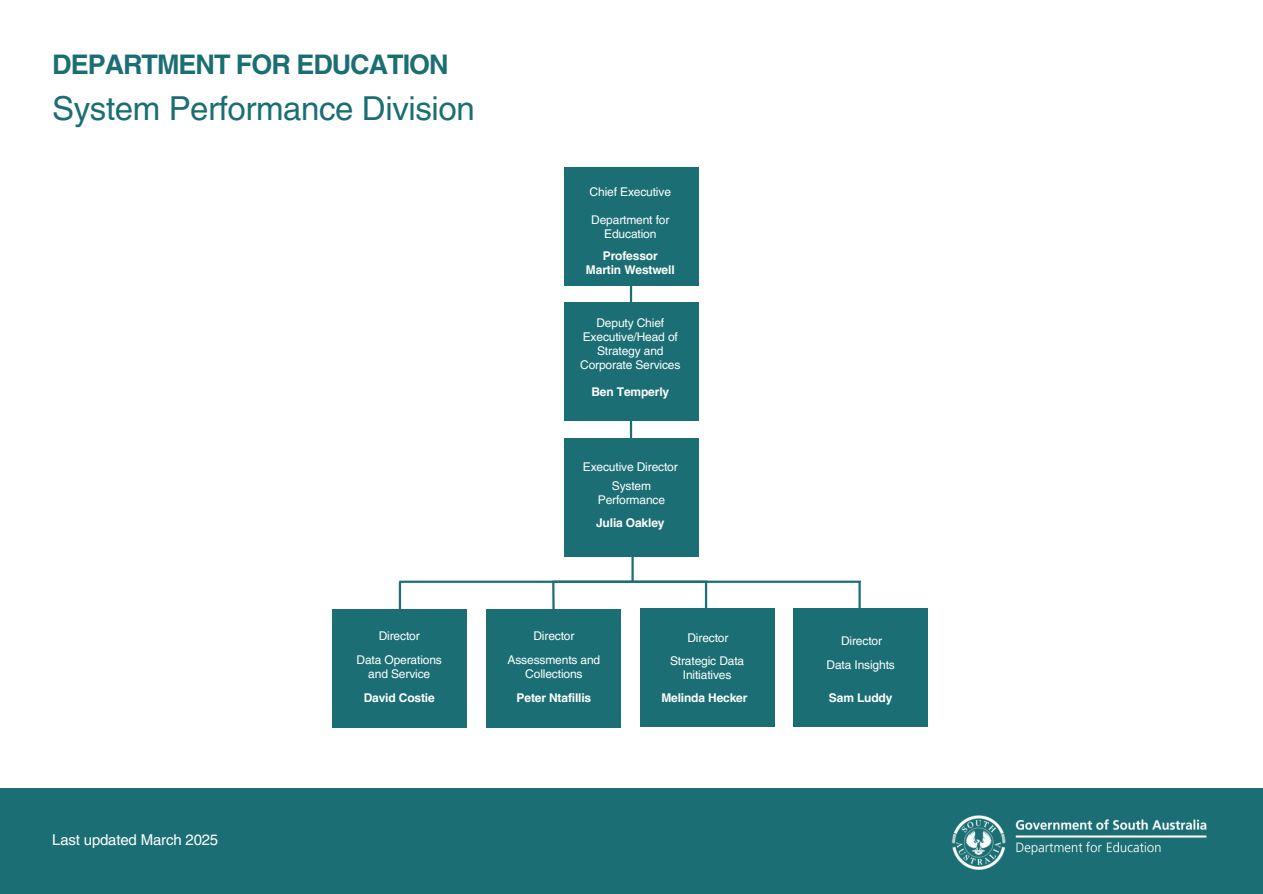
<style>
.page{position:relative;width:1263px;height:894px;background:#fff}
.page>*{position:absolute;margin:0;border:0;box-sizing:border-box;transform-origin:0 0}
.t1{font:33px "Helvetica LT Pro";letter-spacing:-.01em;color:#1b6f74}
.t2{font:700 27px "Helvetica LT Pro";letter-spacing:-.04em;color:#1b6f74}
.t3{font:15px "Helvetica LT Pro";letter-spacing:-.01em;color:#fff}
.t4{font:12px/14px "Helvetica LT Pro";letter-spacing:-.01em;color:#fefefe;text-align:center}
.t5{font:700 12px/14px "Helvetica LT Pro";letter-spacing:-.01em;color:#fefefe;text-align:center}
</style>
<div class="page">
<hr style="left:630px;top:357px;width:2px;height:81px;background:#1b6f74">
<hr style="left:630px;top:222px;width:2px;height:80px;background:#1b6f74">
<hr style="left:631px;top:504px;width:3px;height:77px;background:#1b6f74">
<hr style="left:399px;top:580px;width:308px;height:2px;background:#1b6f74">
<hr style="left:552px;top:581px;width:3px;height:28px;background:#1b6f74">
<hr style="left:399px;top:581px;width:2px;height:77px;background:#1b6f74">
<hr style="left:705px;top:581px;width:2px;height:77px;background:#1b6f74">
<div style="left:0;top:787px;width:1262px;height:106px;background:#1b6f74"></div>
<img style="left:951px;top:815px;width:256px;height:55px">
<div style="left:564px;top:302px;width:134px;height:119px;background:#1b6f74"></div>
<div style="left:564px;top:167px;width:134px;height:118px;background:#1b6f74"></div>
<div style="left:564px;top:438px;width:134px;height:118px;background:#1b6f74"></div>
<div style="left:333px;top:609px;width:134px;height:119px;background:#1b6f74"></div>
<div style="left:486px;top:609px;width:135px;height:119px;background:#1b6f74"></div>
<div style="left:640px;top:608px;width:134px;height:119px;background:#1b6f74"></div>
<hr style="left:553px;top:580px;width:308px;height:2px;background:#1b6f74">
<hr style="left:858px;top:581px;width:3px;height:77px;background:#1b6f74">
<div style="left:793px;top:608px;width:135px;height:119px;background:#1b6f74"></div>
<h2 class="t2" style="left:52px;top:54px;width:398px">DEPARTMENT FOR EDUCATION</h2>
<h1 class="t1" style="left:52px;top:96px;width:424px">System Performance Division</h1>
<p class="t4" style="left:590px;top:186px;width:83px">Chief Executive</p>
<p class="t4" style="left:591px;top:214px;width:80px">Department for<br>Education</p>
<p class="t5" style="left:586px;top:250px;width:90px">Professor<br>Martin Westwell</p>
<p class="t4" style="left:580px;top:317px;width:102px">Deputy Chief<br>Executive/Head of<br>Strategy and<br>Corporate Services</p>
<p class="t5" style="left:591px;top:385px;width:79px">Ben Temperly</p>
<p class="t4" style="left:583px;top:461px;width:96px">Executive Director</p>
<h4 class="t4" style="left:598px;top:479px;width:69px">System<br>Performance</h4>
<p class="t5" style="left:596px;top:516px;width:70px">Julia Oakley</p>
<p class="t4" style="left:379px;top:629px;width:42px">Director</p>
<h4 class="t4" style="left:533px;top:629px;width:42px">Director</h4>
<p class="t4" style="left:687px;top:631px;width:42px">Director</p>
<h4 class="t4" style="left:357px;top:653px;width:87px">Data Operations and Service</h4>
<p class="t4" style="left:508px;top:653px;width:94px">Assessments and<br>Collections</p>
<p class="t4" style="left:670px;top:654px;width:76px">Strategic Data<br>Initiatives</p>
<p class="t5" style="left:364px;top:691px;width:73px">David Costie</p>
<p class="t5" style="left:517px;top:691px;width:76px">Peter Ntafillis</p>
<p class="t5" style="left:661px;top:691px;width:88px">Melinda Hecker</p>
<p class="t3" style="left:52px;top:833px;width:168px">Last updated March 2025</p>
<h4 class="t4" style="left:841px;top:634px;width:42px">Director</h4>
<p class="t4" style="left:826px;top:659px;width:70px">Data Insights</p>
<p class="t5" style="left:829px;top:691px;width:65px">Sam Luddy</p>
</div>
